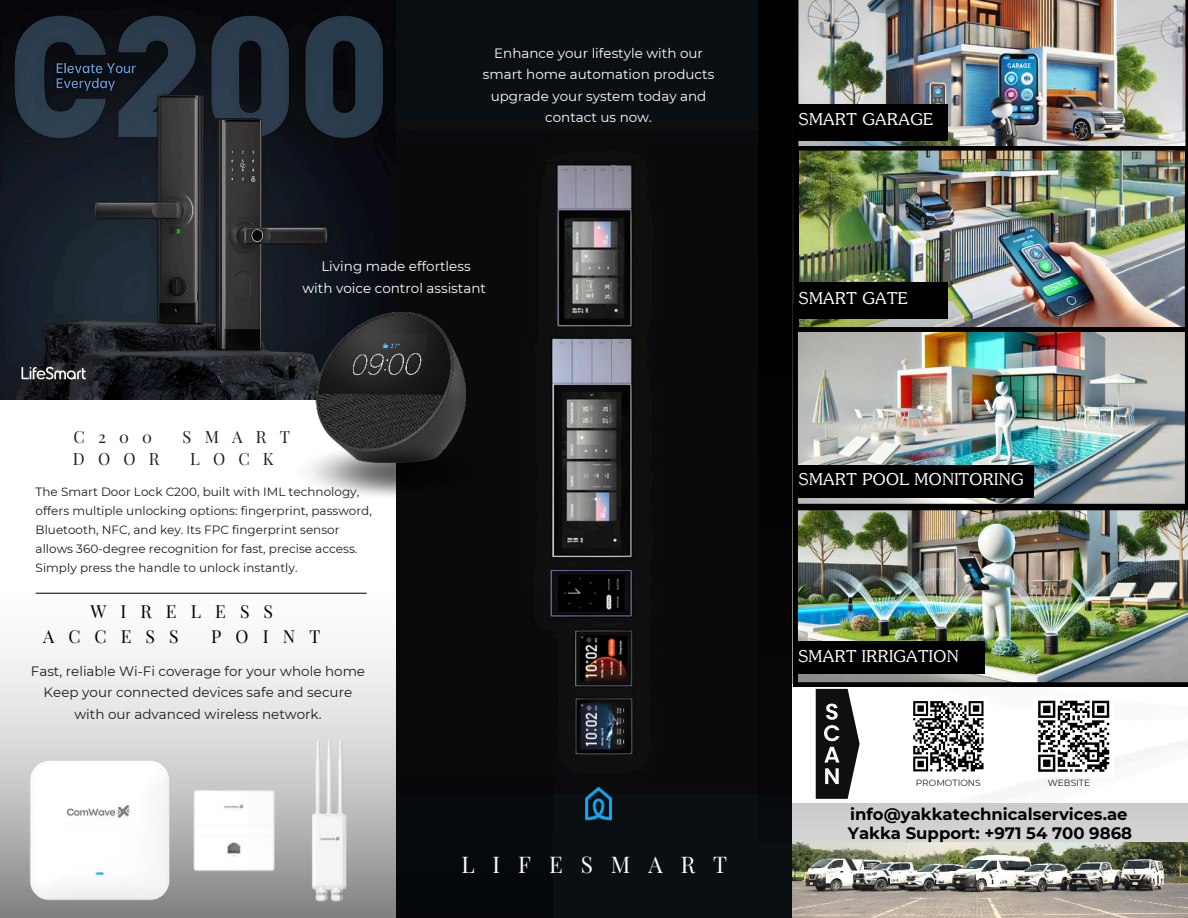
<style>
.page{position:relative;width:1188px;height:918px;background:#fff}
.page>*{position:absolute;margin:0;border:0;box-sizing:border-box;transform-origin:0 0}
.t1{font:22.5px "Playfair Display";letter-spacing:.8em;color:#fff}
.t2{font:17.55px/24.6px "Playfair Display";letter-spacing:.8em;color:#000}
.t3{font:700 16.5px "Montserrat";color:#000}
.t4{font:16.5px "Playfair Display";letter-spacing:.8em;color:#1a1e1d}
.t5{font:300 16.2px "Souvenir Std";letter-spacing:.02em;color:#fff}
.t6{font:13.5px/21.3px "Montserrat";color:#fff;text-align:center}
.t7{font:13.5px/21.3px "Montserrat";color:#1c1b1b;text-align:center}
.t8{font:12px/19px "Montserrat";color:#1c1b1b}
.t9{font:9px "Montserrat";color:#1a1e1d}
</style>
<div class="page">
<img style="left:396px;top:0;width:396px;height:918px">
<hr style="left:36px;top:593px;width:331px;height:1px;background:#1c1b1b">
<img style="left:0;top:0;width:396px;height:399px">
<img style="left:573px;top:778px;width:51px;height:50px">
<img style="left:316px;top:311px;width:149px;height:130px">
<img style="left:308px;top:441px;width:206px;height:61px">
<img style="left:758px;top:0;width:430px;height:842px">
<img style="left:794px;top:0;width:394px;height:146px">
<img style="left:793px;top:305px;width:395px;height:201px">
<img style="left:0;top:594px;width:553px;height:324px">
<img style="left:22px;top:753px;width:154px;height:151px">
<img style="left:177px;top:788px;width:113px;height:84px">
<img style="left:295px;top:737px;width:72px;height:167px">
<img style="left:792px;top:842px;width:396px;height:76px">
<img style="left:794px;top:146px;width:394px;height:186px">
<img style="left:792px;top:685px;width:396px;height:118px">
<svg style="left:816px;top:689px;width:44px;height:110px"></svg>
<div style="left:794px;top:104px;width:154px;height:36px;background:#000"></div>
<div style="left:794px;top:282px;width:154px;height:37px;background:#000"></div>
<div style="left:794px;top:465px;width:240px;height:33px;background:#000"></div>
<img style="left:793px;top:506px;width:395px;height:181px">
<div style="left:794px;top:642px;width:190px;height:32px;background:#000"></div>
<div style="left:1033px;top:696px;width:81px;height:81px;background:#fff"></div>
<svg style="left:1038px;top:700px;width:72px;height:72px"></svg>
<div style="left:909px;top:697px;width:79px;height:79px;background:#fff"></div>
<svg style="left:913px;top:701px;width:71px;height:71px"></svg>
<p class="t6" style="left:483px;top:42px;width:233px">Enhance your lifestyle with our smart home automation products upgrade your system today and contact us now.</p>
<p class="t6" style="left:302px;top:255px;width:185px">Living made effortless<br>with voice control assistant</p>
<h3 class="t4" style="left:74px;top:424px;width:80px">C200</h3>
<h3 class="t4" style="left:183px;top:424px;width:109px">SMART</h3>
<h3 class="t4" style="left:73px;top:446px;width:88px">DOOR</h3>
<h3 class="t4" style="left:190px;top:446px;width:85px">LOCK</h3>
<p class="t8" style="left:36px;top:481px;width:338px">The Smart Door Lock C200, built with IML technology, offers multiple unlocking options: fingerprint, password, Bluetooth, NFC, and key. Its FPC fingerprint sensor allows 360-degree recognition for fast, precise access.<br>Simply press the handle to unlock instantly.</p>
<h2 class="t2" style="left:43px;top:598px;width:231px;text-indent:47px">WIRELESS<br>ACCESS</h2>
<h2 class="t2" style="left:211px;top:622px;width:110px">POINT</h2>
<p class="t7" style="left:31px;top:660px;width:336px">Fast, reliable Wi-Fi coverage for your whole home<br>Keep your connected devices safe and secure with our advanced wireless network.</p>
<h1 class="t1" style="left:461px;top:847px;width:267px">LIFESMART</h1>
<h3 class="t5" style="left:799px;top:110px;width:135px">SMART GARAGE</h3>
<h3 class="t5" style="left:799px;top:288px;width:110px">SMART GATE</h3>
<h3 class="t5" style="left:799px;top:470px;width:226px">SMART POOL MONITORING</h3>
<h3 class="t5" style="left:798px;top:646px;width:162px">SMART IRRIGATION</h3>
<p class="t9" style="left:916px;top:777px;width:67px">PROMOTIONS</p>
<p class="t9" style="left:1048px;top:777px;width:44px">WEBSITE</p>
<h3 class="t3" style="left:850px;top:803px;width:279px">info@yakkatechnicalservices.ae</h3>
<h3 class="t3" style="left:848px;top:822px;width:286px">Yakka Support: +971 54 700 9868</h3>
</div>
